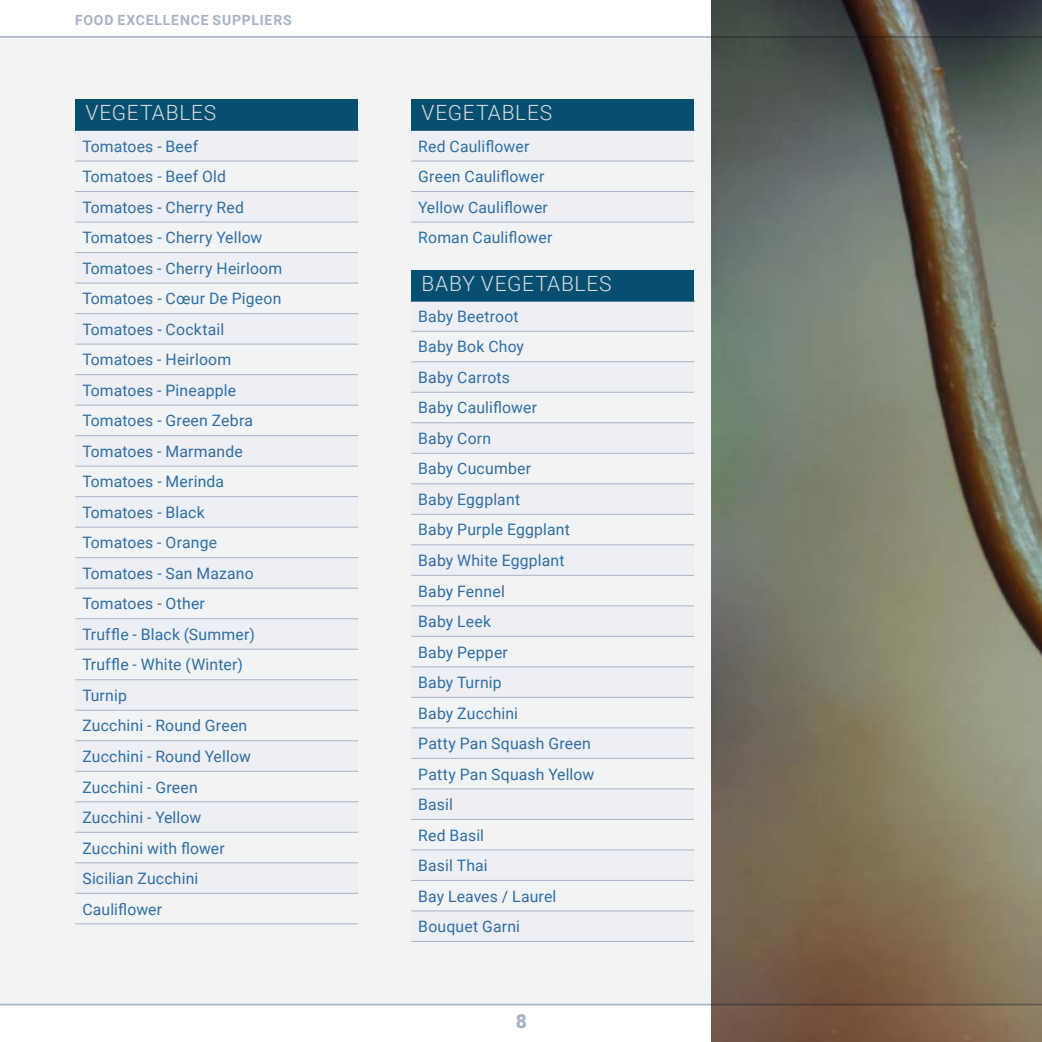
<style>
.page{position:relative;width:1042px;height:1042px;background:#fff}
.page>*{position:absolute;margin:0;border:0;box-sizing:border-box;transform-origin:0 0}
.t1{font:300 21px "Roboto";letter-spacing:.03em;color:#dadcde}
.t2{font:900 19.25px "Roboto";color:#a7b3c6}
.t3{font:15.75px/30.4px "Roboto";letter-spacing:.01em;color:#2e6ea3}
.t4{font:700 14px "Roboto";letter-spacing:.06em;color:#a7b3c6}
</style>
<div class="page">
<hr style="left:0;top:1003px;width:1042px;height:2px;background:#a7b3c6">
<hr style="left:0;top:36px;width:1042px;height:2px;background:#a7b3c6">
<div style="left:0;top:38px;width:1042px;height:966px;background:#f2f3f4"></div>
<img style="left:711px;top:0;width:331px;height:1042px">
<div style="left:411px;top:270px;width:283px;height:31px;background:#064f70"></div>
<svg style="left:411px;top:330px;width:283px;height:582px"></svg>
<hr style="left:411px;top:301px;width:283px;height:1px;background:#064f70">
<hr style="left:411px;top:331px;width:283px;height:1px;background:#a7b3c6">
<hr style="left:411px;top:361px;width:283px;height:1px;background:#a7b3c6">
<hr style="left:411px;top:392px;width:283px;height:1px;background:#a7b3c6">
<hr style="left:411px;top:422px;width:283px;height:1px;background:#a7b3c6">
<hr style="left:411px;top:453px;width:283px;height:1px;background:#a7b3c6">
<hr style="left:411px;top:483px;width:283px;height:1px;background:#a7b3c6">
<hr style="left:411px;top:514px;width:283px;height:1px;background:#a7b3c6">
<hr style="left:411px;top:544px;width:283px;height:1px;background:#a7b3c6">
<hr style="left:411px;top:575px;width:283px;height:1px;background:#a7b3c6">
<hr style="left:411px;top:605px;width:283px;height:1px;background:#a7b3c6">
<hr style="left:411px;top:636px;width:283px;height:1px;background:#a7b3c6">
<hr style="left:411px;top:666px;width:283px;height:1px;background:#a7b3c6">
<hr style="left:411px;top:697px;width:283px;height:1px;background:#a7b3c6">
<hr style="left:411px;top:727px;width:283px;height:1px;background:#a7b3c6">
<hr style="left:411px;top:758px;width:283px;height:1px;background:#a7b3c6">
<hr style="left:411px;top:788px;width:283px;height:1px;background:#a7b3c6">
<hr style="left:411px;top:819px;width:283px;height:1px;background:#a7b3c6">
<hr style="left:411px;top:849px;width:283px;height:1px;background:#a7b3c6">
<hr style="left:411px;top:880px;width:283px;height:1px;background:#a7b3c6">
<hr style="left:411px;top:910px;width:283px;height:1px;background:#a7b3c6">
<hr style="left:411px;top:941px;width:283px;height:1px;background:#a7b3c6">
<div style="left:75px;top:100px;width:283px;height:30px;background:#064f70"></div>
<svg style="left:75px;top:160px;width:283px;height:733px"></svg>
<hr style="left:75px;top:161px;width:283px;height:1px;background:#a7b3c6">
<hr style="left:75px;top:191px;width:283px;height:1px;background:#a7b3c6">
<hr style="left:75px;top:222px;width:283px;height:1px;background:#a7b3c6">
<hr style="left:75px;top:252px;width:283px;height:1px;background:#a7b3c6">
<hr style="left:75px;top:283px;width:283px;height:1px;background:#a7b3c6">
<hr style="left:75px;top:313px;width:283px;height:1px;background:#a7b3c6">
<hr style="left:75px;top:344px;width:283px;height:1px;background:#a7b3c6">
<hr style="left:75px;top:374px;width:283px;height:1px;background:#a7b3c6">
<hr style="left:75px;top:405px;width:283px;height:1px;background:#a7b3c6">
<hr style="left:75px;top:435px;width:283px;height:1px;background:#a7b3c6">
<hr style="left:75px;top:466px;width:283px;height:1px;background:#a7b3c6">
<hr style="left:75px;top:496px;width:283px;height:1px;background:#a7b3c6">
<hr style="left:75px;top:527px;width:283px;height:1px;background:#a7b3c6">
<hr style="left:75px;top:557px;width:283px;height:1px;background:#a7b3c6">
<hr style="left:75px;top:588px;width:283px;height:1px;background:#a7b3c6">
<hr style="left:75px;top:618px;width:283px;height:1px;background:#a7b3c6">
<hr style="left:75px;top:649px;width:283px;height:1px;background:#a7b3c6">
<hr style="left:75px;top:679px;width:283px;height:1px;background:#a7b3c6">
<hr style="left:75px;top:710px;width:283px;height:1px;background:#a7b3c6">
<hr style="left:75px;top:740px;width:283px;height:1px;background:#a7b3c6">
<hr style="left:75px;top:771px;width:283px;height:1px;background:#a7b3c6">
<hr style="left:75px;top:801px;width:283px;height:1px;background:#a7b3c6">
<hr style="left:75px;top:832px;width:283px;height:1px;background:#a7b3c6">
<hr style="left:75px;top:862px;width:283px;height:1px;background:#a7b3c6">
<hr style="left:75px;top:893px;width:283px;height:1px;background:#a7b3c6">
<hr style="left:75px;top:923px;width:283px;height:1px;background:#a7b3c6">
<hr style="left:75px;top:130px;width:284px;height:1px;background:#064f70">
<div style="left:411px;top:100px;width:283px;height:30px;background:#064f70"></div>
<svg style="left:411px;top:160px;width:283px;height:62px"></svg>
<hr style="left:411px;top:161px;width:283px;height:1px;background:#a7b3c6">
<hr style="left:411px;top:191px;width:283px;height:1px;background:#a7b3c6">
<hr style="left:411px;top:222px;width:283px;height:1px;background:#a7b3c6">
<hr style="left:411px;top:130px;width:283px;height:1px;background:#064f70">
<p class="t4" style="left:75px;top:10px;width:218px">FOOD EXCELLENCE SUPPLIERS</p>
<h1 class="t1" style="left:86px;top:98px;width:132px">VEGETABLES</h1>
<p class="t3" style="left:82px;top:130px;width:201px">Tomatoes - Beef<br>Tomatoes - Beef Old<br>Tomatoes - Cherry Red<br>Tomatoes - Cherry Yellow<br>Tomatoes - Cherry Heirloom<br>Tomatoes - Cœur De Pigeon<br>Tomatoes - Cocktail<br>Tomatoes - Heirloom<br>Tomatoes - Pineapple<br>Tomatoes - Green Zebra<br>Tomatoes - Marmande<br>Tomatoes - Merinda<br>Tomatoes - Black<br>Tomatoes - Orange<br>Tomatoes - San Mazano<br>Tomatoes - Other<br>Truffle - Black (Summer)<br>Truffle - White (Winter)<br>Turnip<br>Zucchini - Round Green<br>Zucchini - Round Yellow<br>Zucchini - Green<br>Zucchini - Yellow<br>Zucchini with flower<br>Sicilian Zucchini<br>Cauliflower</p>
<h1 class="t1" style="left:421px;top:98px;width:132px">VEGETABLES</h1>
<p class="t3" style="left:418px;top:130px;width:136px">Red Cauliflower<br>Green Cauliflower<br>Yellow Cauliflower<br>Roman Cauliflower</p>
<h1 class="t1" style="left:421px;top:269px;width:191px">BABY VEGETABLES</h1>
<p class="t3" style="left:418px;top:300px;width:178px">Baby Beetroot<br>Baby Bok Choy<br>Baby Carrots<br>Baby Cauliflower<br>Baby Corn<br>Baby Cucumber<br>Baby Eggplant<br>Baby Purple Eggplant<br>Baby White Eggplant<br>Baby Fennel<br>Baby Leek<br>Baby Pepper<br>Baby Turnip<br>Baby Zucchini<br>Patty Pan Squash Green<br>Patty Pan Squash Yellow<br>Basil<br>Red Basil<br>Basil Thai<br>Bay Leaves / Laurel<br>Bouquet Garni</p>
<p class="t2" style="left:516px;top:1007px;width:13px">8</p>
</div>
